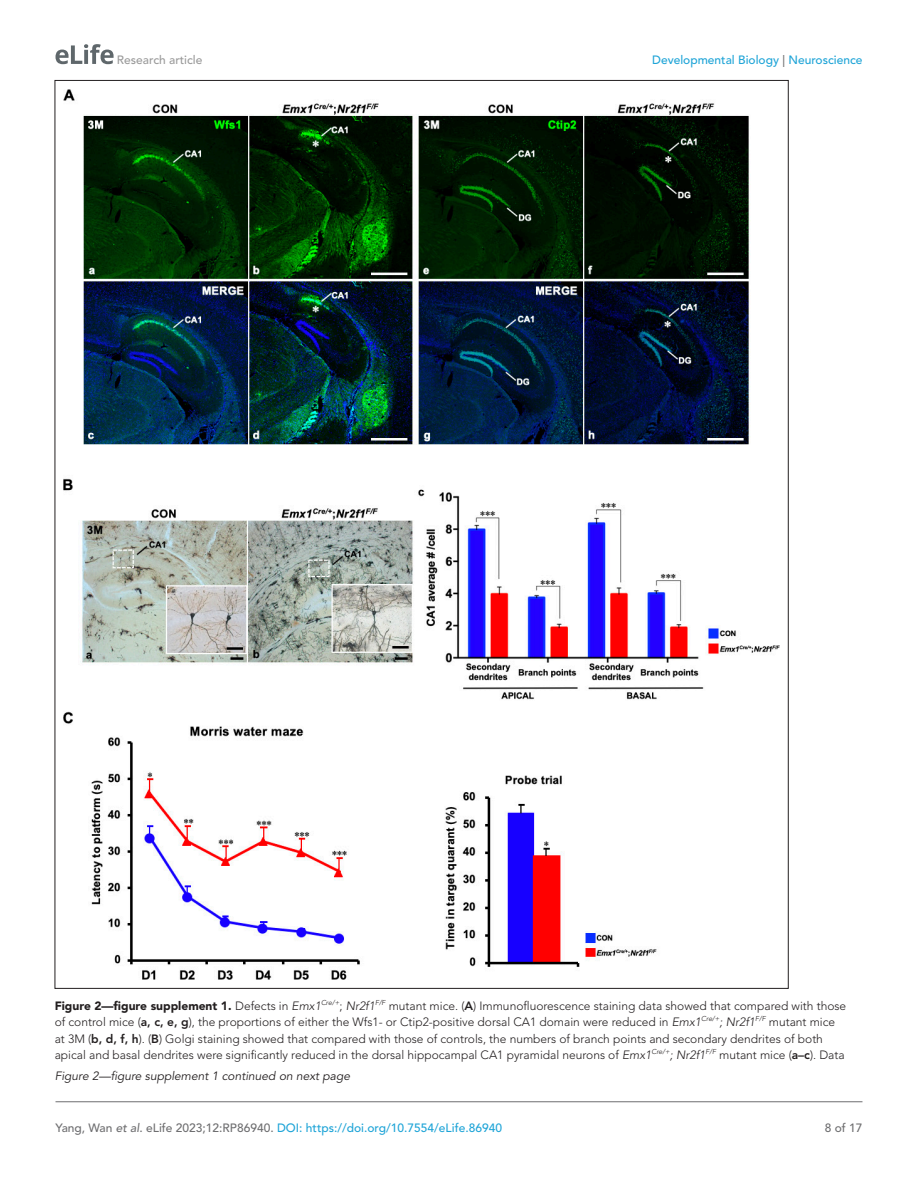
<style>
.page{position:relative;width:918px;height:1188px;background:#fff}
.page>*{position:absolute;margin:0;border:0;box-sizing:border-box;transform-origin:0 0}
.t1{font:300 12px/16.5px "Avenir LT Std";color:#231f20}
.t2{font:500 12px "Avenir LT Std";color:#1ea4d7}
.t3{font:italic 12px "Avenir LT Std";color:#231f20}
.t4{font:500 12px "Avenir LT Std";color:#9a9a9a}
.t5{font:500 12px "Avenir LT Std";color:#6e6e70}
.s1{color:#6e6e70}
.s2{font-weight:900}
.s3{font-style:italic}
.s4{font-weight:800}
.s5{font-style:italic;color:#6e6e70}
</style>
<div class="page">
<svg style="left:56px;top:44px;width:58px;height:20px"></svg>
<hr style="left:56px;top:1101px;width:806px;height:1px;background:#6e6e70">
<img style="left:64px;top:89px;width:715px;height:890px">
<p class="t4" style="left:117px;top:53px;width:87px">Research article</p>
<p class="t2" style="left:652px;top:53px;width:212px">Developmental Biology <span class="s1">|</span> Neuroscience</p>
<p class="t1" style="left:55px;top:997px;width:793px"><span class="s2">Figure 2—figure supplement 1.</span> Defects in <span class="s3">Emx1</span><sup>Cre/+</sup>; <span class="s3">Nr2f1</span><sup>F/F</sup> mutant mice. (<span class="s4">A</span>) Immunofluorescence staining data showed that compared with those of control mice (<span class="s4">a, c, e, g</span>), the proportions of either the Wfs1- or Ctip2-positive dorsal CA1 domain were reduced in <span class="s3">Emx1</span><sup>Cre/+</sup><span class="s3">; Nr2f1</span><sup>F/F</sup> mutant mice at 3M (<span class="s4">b, d, f, h</span>). (<span class="s4">B</span>) Golgi staining showed that compared with those of controls, the numbers of branch points and secondary dendrites of both apical and basal dendrites were significantly reduced in the dorsal hippocampal CA1 pyramidal neurons of <span class="s3">Emx1</span><sup>Cre/+</sup><span class="s3">; Nr2f1</span><sup>F/F</sup> mutant mice (<span class="s4">a–c</span>). Data</p>
<p class="t3" style="left:55px;top:1069px;width:297px">Figure 2—figure supplement 1 continued on next page</p>
<p class="t2" style="left:56px;top:1121px;width:448px"><span class="s1">Yang, Wan</span> <span class="s5">et al</span><span class="s1">. eLife 2023;12:RP86940.</span> DOI: https://doi.org/10.7554/eLife.86940</p>
<p class="t5" style="left:825px;top:1121px;width:39px">8 of 17</p>
</div>
